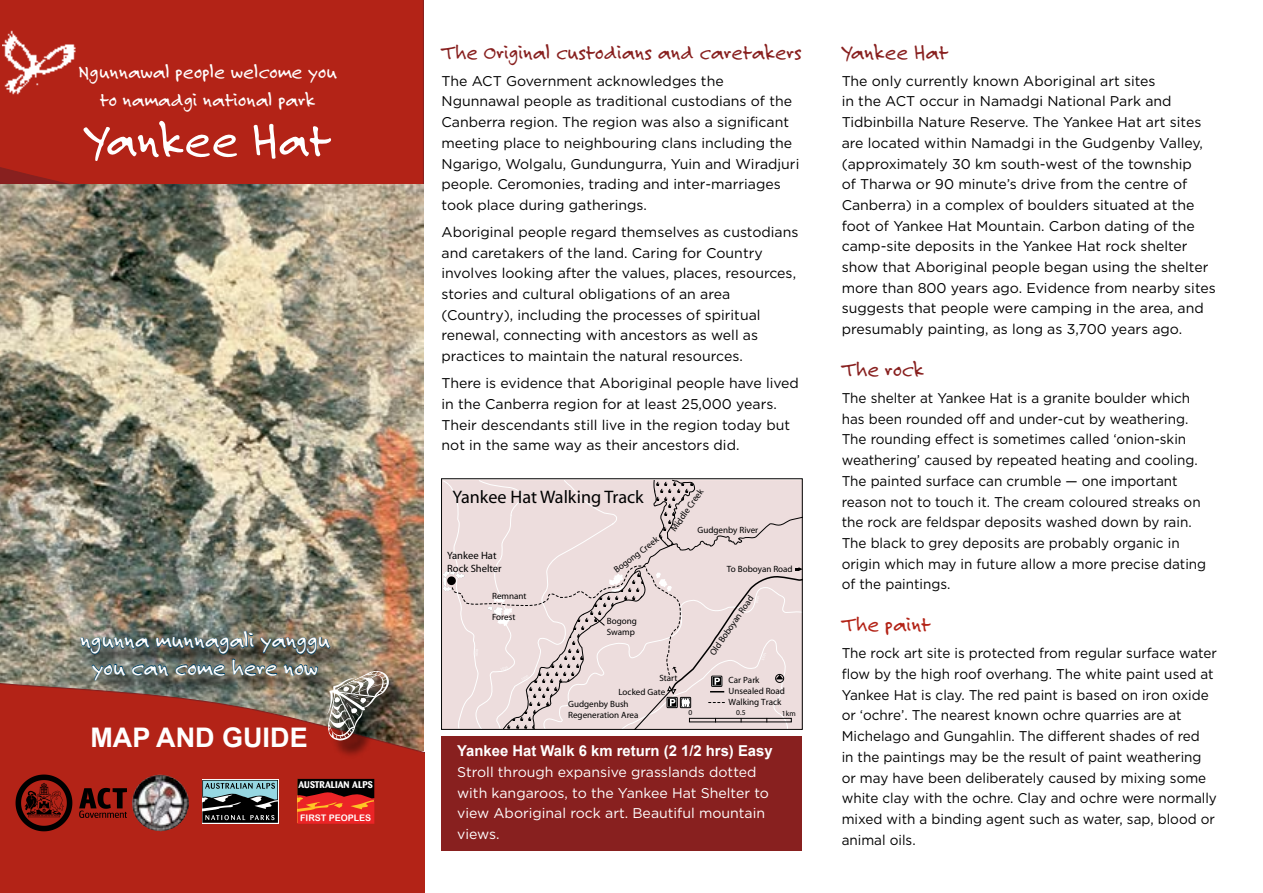
<style>
.page{position:relative;width:1263px;height:893px;background:#fff}
.page>*{position:absolute;margin:0;border:0;box-sizing:border-box;transform-origin:0 0}
.head_a{font:51px "Felt Tip Roman";color:#fff}
.Rock_Art_Site{font:700 27px "Arial";color:#fff}
.text{font:24px "Felt Tip Roman";color:#fff}
.Felt_tip_headings{font:22.5px "Felt Tip Roman";color:#88201f}
.Felt_tip_headings-2{font:22.5px "Felt Tip Roman";color:#b32317}
.sub_headings{font:21px/28.5px "Felt Tip Roman";color:#fff;text-align:center}
.t1{font:18.15px "Myriad";color:#000}
.headings{font:700 15px "Arial";color:#fff}
.text-2{font:14.1px/20.7px "Gotham";color:#000}
.text-3{font:14.1px/20.7px "Gotham";color:#000;scale:.96 1}
.text-4{font:14.1px/20.7px "Gotham";color:#fff}
.t2{font:10.65px/12.8px "Myriad";color:#000}
.text-5{font:700 9.6px "Barmeno BQ";color:#fff}
.t3{font:9px/10.9px "Myriad";color:#000}
.t4{font:9px "Arial Rounded MT Bold";color:#fff}
.t5{font:7.5px "Myriad";color:#000}
</style>
<div class="page">
<div style="left:441px;top:736px;width:361px;height:114px;background:#88201f"></div>
<svg style="left:443px;top:480px;width:358px;height:248px;background:#e6d7d7"></svg>
<div style="left:441px;top:478px;width:362px;height:252px;border:1px solid #000"></div>
<img style="left:0;top:183px;width:423px;height:498px">
<div style="left:0;top:0;width:423px;height:183px;background:#b32317"></div>
<img style="left:3px;top:26px;width:76px;height:71px">
<div style="left:0;top:681px;width:424px;height:212px;background:#b32317"></div>
<svg style="left:16px;top:774px;width:56px;height:57px;background:#68140d"></svg>
<img style="left:132px;top:824px;width:57px;height:7px">
<div style="left:330px;top:673px;width:77px;height:86px;background:#000;opacity:.85"></div>
<img style="left:79px;top:617px;width:324px;height:207px">
<p class="sub_headings" style="left:78px;top:57px;width:260px">Ngunnawal people welcome you to namadgi national park</p>
<p class="head_a" style="left:84px;top:109px;width:247px">Yankee Hat</p>
<p class="text" style="left:80px;top:626px;width:251px">ngunna munnagali yanggu</p>
<p class="text" style="left:92px;top:653px;width:228px">you can come here now</p>
<p class="Rock_Art_Site" style="left:90px;top:722px;width:219px">MAP AND GUIDE</p>
<p class="text-5" style="left:298px;top:778px;width:76px">AUSTRALIAN ALPS</p>
<p class="t4" style="left:300px;top:812px;width:73px">FIRST PEOPLES</p>
<p class="Felt_tip_headings" style="left:441px;top:38px;width:362px">The Original custodians and caretakers</p>
<p class="text-2" style="left:441px;top:70px;width:359px">The ACT Government acknowledges the Ngunnawal people as traditional custodians of the Canberra region. The region was also a significant meeting place to neighbouring clans including the Ngarigo, Wolgalu, Gundungurra, Yuin and Wiradjuri people. Ceromonies, trading and inter-marriages took place during gatherings.</p>
<p class="text-2" style="left:441px;top:221px;width:358px">Aboriginal people regard themselves as custodians and caretakers of the land. Caring for Country involves looking after the values, places, resources, stories and cultural obligations of an area (Country), including the processes of spiritual renewal, connecting with ancestors as well as practices to maintain the natural resources.</p>
<p class="text-2" style="left:441px;top:373px;width:359px">There is evidence that Aboriginal people have lived in the Canberra region for at least 25,000 years.<br>Their descendants still live in the region today but not in the same way as their ancestors did.</p>
<p class="t1" style="left:452px;top:488px;width:193px">Yankee Hat Walking Track</p>
<p class="t2" style="left:447px;top:549px;width:56px">Yankee Hat<br>Rock Shelter</p>
<p class="t3" style="left:492px;top:590px;width:36px">Remnant</p>
<p class="t3" style="left:492px;top:612px;width:25px">Forest</p>
<p class="t3" style="left:612px;top:567px;width:55px;rotate:-37deg">Bogong Creek</p>
<p class="t3" style="left:607px;top:616px;width:32px">Bogong<br>Swamp</p>
<p class="t3" style="left:668px;top:528px;width:51px;rotate:-55deg">Middle Creek</p>
<p class="t3" style="left:697px;top:525px;width:62px">Gudgenby River</p>
<p class="t3" style="left:727px;top:564px;width:67px">To Boboyan Road</p>
<p class="t3" style="left:708px;top:652px;width:72px;rotate:-56deg">Old Boboyan Road</p>
<p class="t3" style="left:659px;top:673px;width:20px">Start</p>
<p class="t3" style="left:729px;top:675px;width:32px">Car Park</p>
<p class="t3" style="left:618px;top:687px;width:48px">Locked Gate</p>
<p class="t3" style="left:729px;top:686px;width:58px">Unsealed Road</p>
<p class="t3" style="left:568px;top:699px;width:72px">Gudgenby Bush<br>Regeneration Area</p>
<p class="t3" style="left:729px;top:696px;width:54px">Walking Track</p>
<p class="t5" style="left:688px;top:708px;width:5px">0</p>
<p class="t5" style="left:736px;top:708px;width:11px">0.5</p>
<p class="t5" style="left:782px;top:709px;width:15px">1km</p>
<p class="headings" style="left:457px;top:742px;width:317px">Yankee Hat Walk 6 km return (2 1/2 hrs) Easy</p>
<p class="text-4" style="left:457px;top:761px;width:313px">Stroll through expansive grasslands dotted with kangaroos, to the Yankee Hat Shelter to view Aboriginal rock art. Beautiful mountain views.</p>
<p class="Felt_tip_headings" style="left:842px;top:38px;width:108px">Yankee Hat</p>
<p class="text-2" style="left:842px;top:70px;width:376px">The only currently known Aboriginal art sites<br>in the ACT occur in Namadgi National Park and Tidbinbilla Nature Reserve. The Yankee Hat art sites are located within Namadgi in the Gudgenby Valley, (approximately 30 km south-west of the township<br>of Tharwa or 90 minute’s drive from the centre of Canberra) in a complex of boulders situated at the foot of Yankee Hat Mountain. Carbon dating of the camp-site deposits in the Yankee Hat rock shelter show that Aboriginal people began using the shelter more than 800 years ago. Evidence from nearby sites suggests that people were camping in the area, and presumably painting, as long as 3,700 years ago.</p>
<p class="Felt_tip_headings" style="left:842px;top:356px;width:84px">The rock</p>
<p class="text-3" style="left:842px;top:387px;width:381px">The shelter at Yankee Hat is a granite boulder which has been rounded off and under-cut by weathering.<br>The rounding effect is sometimes called ‘onion-skin weathering’ caused by repeated heating and cooling.<br>The painted surface can crumble — one important reason not to touch it. The cream coloured streaks on the rock are feldspar deposits washed down by rain.<br>The black to grey deposits are probably organic in origin which may in future allow a more precise dating of the paintings.</p>
<p class="Felt_tip_headings-2" style="left:842px;top:611px;width:90px">The paint</p>
<p class="text-3" style="left:842px;top:643px;width:392px">The rock art site is protected from regular surface water flow by the high roof overhang. The white paint used at Yankee Hat is clay. The red paint is based on iron oxide or ‘ochre’. The nearest known ochre quarries are at Michelago and Gungahlin. The different shades of red<br>in the paintings may be the result of paint weathering or may have been deliberately caused by mixing some white clay with the ochre. Clay and ochre were normally mixed with a binding agent such as water, sap, blood or animal oils.</p>
</div>
